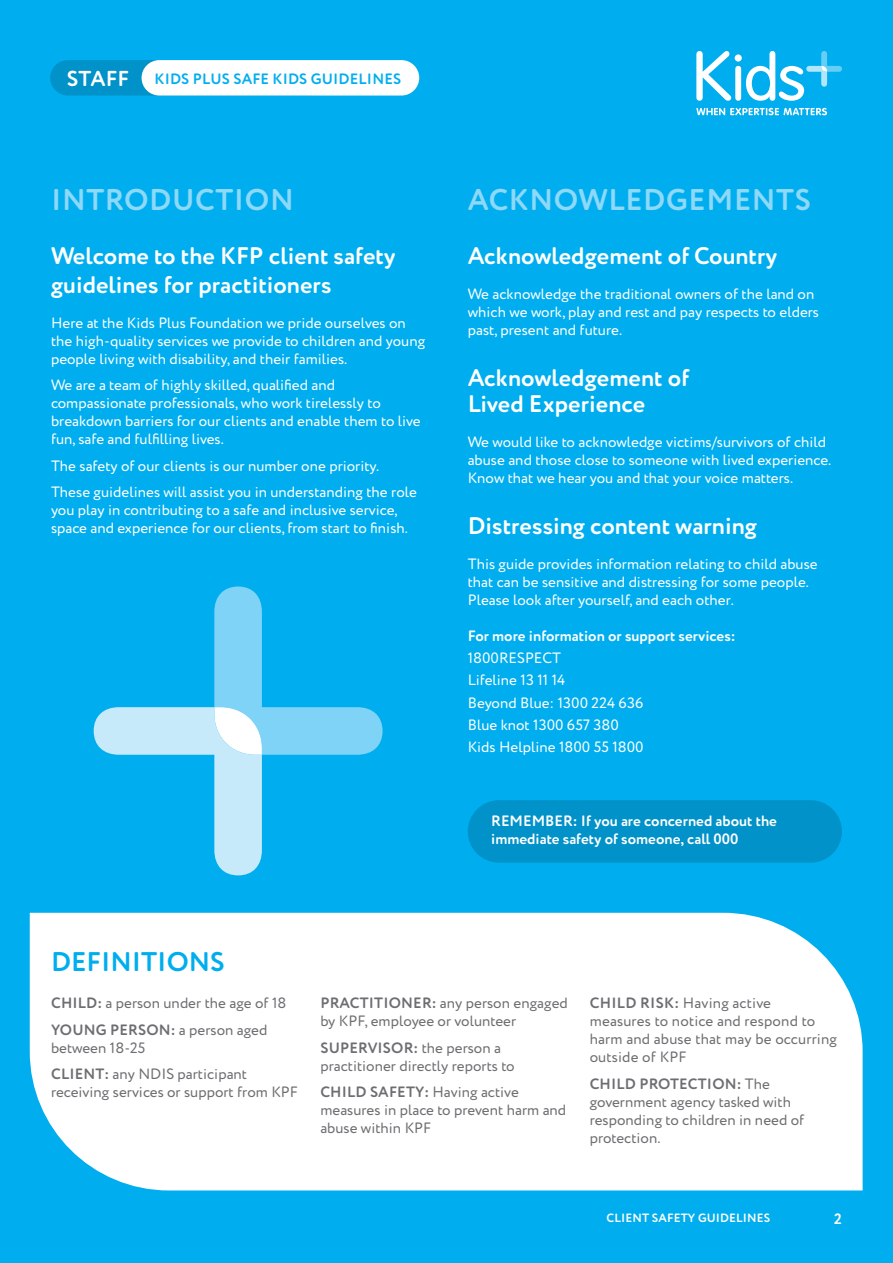
<style>
.page{position:relative;width:893px;height:1263px;background:#00aeef}
.page>*{position:absolute;margin:0;border:0;box-sizing:border-box;transform-origin:0 0}
.t1{font:700 30px "Circe Rounded";letter-spacing:.02em;color:#8ed8f8}
.t2{font:700 27px "Circe Rounded";color:#00aeef}
.t3{font:700 24px/28.8px "Circe Rounded";color:#fff}
.t4{font:15px/18px "Circe Rounded";color:#fff}
.t5{font:15px/18px "Circe Rounded";color:#6d6e71}
.t6{font:700 15px/18px "Circe Rounded";color:#fff}
.t7{font:700 15px "Circe Rounded";letter-spacing:.01em;color:#00aeef}
.t8{font:700 12px "Circe Rounded";letter-spacing:.01em;color:#fff}
.s1{font-size:21.6px;color:#fff}
.s2{font-weight:700}
</style>
<div class="page">
<div style="left:468px;top:800px;width:374px;height:63px;background:#0092c8;border-radius:31px"></div>
<div style="left:30px;top:913px;width:833px;height:277px;background:#fff"></div>
<svg style="left:310px;top:944px;width:2px;height:176px"></svg>
<svg style="left:580px;top:944px;width:2px;height:176px"></svg>
<svg style="left:94px;top:586px;width:289px;height:289px"></svg>
<div style="left:50px;top:60px;width:278px;height:36px;background:#0092c8;border-radius:18px"></div>
<div style="left:142px;top:60px;width:277px;height:36px;background:#fff;border-radius:18px"></div>
<svg style="left:696px;top:51px;width:35px;height:50px"></svg>
<div style="left:735px;top:54px;width:7px;height:8px;background:#fff;border-radius:50%"></div>
<div style="left:735px;top:66px;width:6px;height:35px;background:#fff;border-radius:3px"></div>
<svg style="left:746px;top:51px;width:96px;height:50px"></svg>
<svg style="left:696px;top:108px;width:131px;height:7px"></svg>
<p class="t7" style="left:67px;top:70px;width:336px"><span class="s1">STAFF</span> KIDS PLUS SAFE KIDS GUIDELINES</p>
<h1 class="t1" style="left:51px;top:182px;width:244px">INTRODUCTION</h1>
<h3 class="t3" style="left:51px;top:242px;width:346px">Welcome to the KFP client safety guidelines for practitioners</h3>
<p class="t4" style="left:51px;top:314px;width:376px">Here at the Kids Plus Foundation we pride ourselves on the high-quality services we provide to children and young people living with disability, and their families.</p>
<p class="t4" style="left:51px;top:377px;width:371px">We are a team of highly skilled, qualified and compassionate professionals, who work tirelessly to breakdown barriers for our clients and enable them to live fun, safe and fulfilling lives.</p>
<p class="t4" style="left:51px;top:453px;width:367px;line-height:26.5px">The safety of our clients is our number one priority.<br>These guidelines will assist you in understanding the role</p>
<p class="t4" style="left:51px;top:502px;width:358px">you play in contributing to a safe and inclusive service, space and experience for our clients, from start to finish.</p>
<h1 class="t1" style="left:468px;top:182px;width:345px">ACKNOWLEDGEMENTS</h1>
<h3 class="t3" style="left:468px;top:242px;width:311px">Acknowledgement of Country</h3>
<p class="t4" style="left:468px;top:285px;width:353px">We acknowledge the traditional owners of the land on which we work, play and rest and pay respects to elders past, present and future.</p>
<h3 class="t3" style="left:468px;top:365px;width:223px;line-height:25.8px">Acknowledgement of<br>Lived Experience</h3>
<p class="t4" style="left:468px;top:433px;width:365px">We would like to acknowledge victims/survivors of child abuse and those close to someone with lived experience.<br>Know that we hear you and that your voice matters.</p>
<h3 class="t3" style="left:468px;top:512px;width:291px">Distressing content warning</h3>
<p class="t4" style="left:468px;top:555px;width:351px">This guide provides information relating to child abuse that can be sensitive and distressing for some people.<br>Please look after yourself, and each other.</p>
<p class="t6" style="left:468px;top:627px;width:269px">For more information or support services:</p>
<p class="t4" style="left:468px;top:647px;width:177px;line-height:22.2px">1800RESPECT<br>Lifeline 13 11 14<br>Beyond Blue: 1300 224 636<br>Blue knot 1300 657 380<br>Kids Helpline 1800 55 1800</p>
<p class="t6" style="left:491px;top:812px;width:287px">REMEMBER: If you are concerned about the immediate safety of someone, call 000</p>
<h2 class="t2" style="left:51px;top:945px;width:175px">DEFINITIONS</h2>
<p class="t5" style="left:51px;top:990px;width:237px;line-height:26.5px"><span class="s2">CHILD:</span> a person under the age of 18<br><span class="s2">YOUNG PERSON:</span> a person aged</p>
<p class="t5" style="left:51px;top:1035px;width:198px;line-height:26.5px">between 18-25<br><span class="s2">CLIENT:</span> any NDIS participant</p>
<p class="t5" style="left:51px;top:1084px;width:248px">receiving services or support from KPF</p>
<p class="t5" style="left:320px;top:995px;width:249px"><span class="s2">PRACTITIONER:</span> any person engaged by KPF, employee or volunteer</p>
<p class="t5" style="left:320px;top:1039px;width:196px"><span class="s2">SUPERVISOR:</span> the person a practitioner directly reports to</p>
<p class="t5" style="left:320px;top:1084px;width:247px"><span class="s2">CHILD SAFETY:</span> Having active measures in place to prevent harm and abuse within KPF</p>
<p class="t5" style="left:590px;top:995px;width:249px"><span class="s2">CHILD RISK:</span> Having active<br>measures to notice and respond to harm and abuse that may be occurring outside of KPF</p>
<p class="t5" style="left:590px;top:1075px;width:216px"><span class="s2">CHILD PROTECTION:</span> The government agency tasked with responding to children in need of protection.</p>
<p class="t8" style="left:606px;top:1211px;width:165px">CLIENT SAFETY GUIDELINES</p>
<p class="t6" style="left:834px;top:1210px;width:9px">2</p>
</div>
